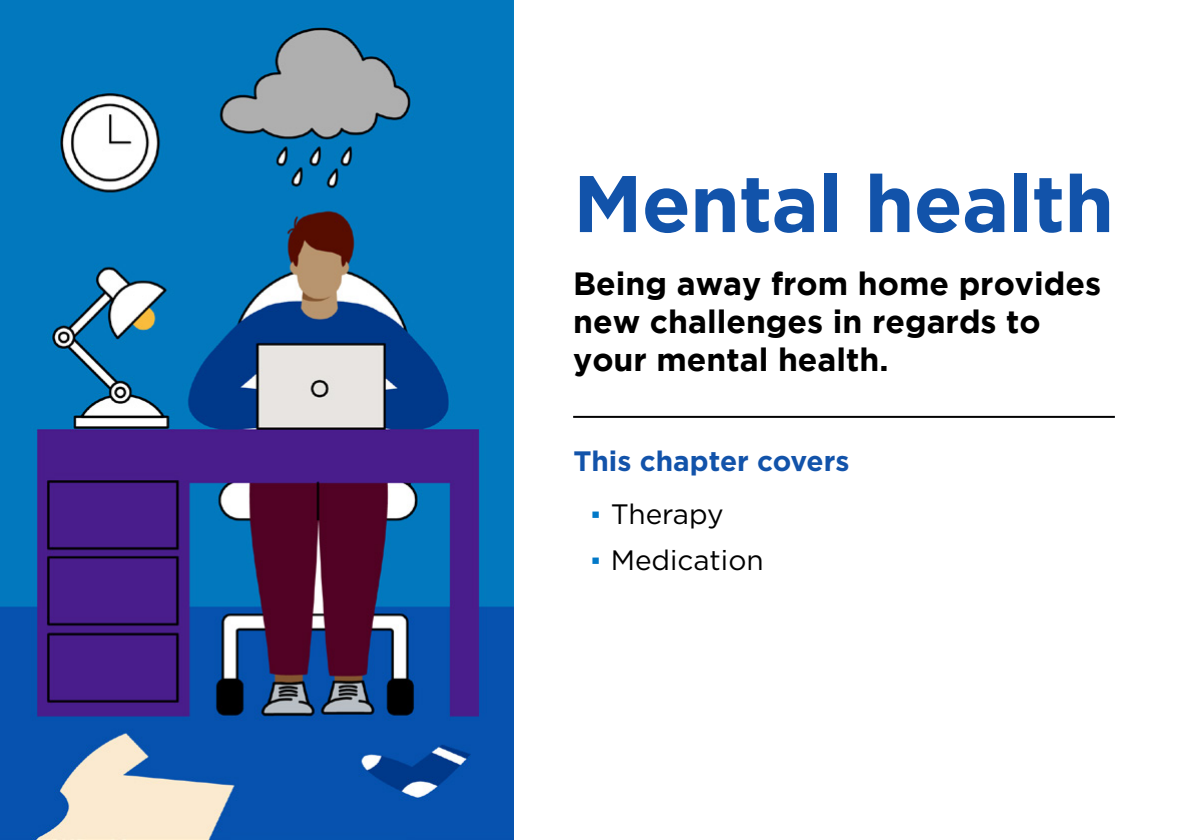
<style>
.page{position:relative;width:1191px;height:840px;background:#fff}
.page>*{position:absolute;margin:0;border:0;box-sizing:border-box;transform-origin:0 0}
.t1{font:700 80px "Gotham";letter-spacing:-.01em;color:#1253aa}
.t2{font:700 32px/38.4px "Gotham";color:#000}
.t3{font:28px "Gotham";color:#000}
.t4{font:700 28px "Gotham";color:#1253aa}
.s1{font-family:"Arial";font-weight:900;color:#0279c8}
</style>
<div class="page">
<hr style="left:573px;top:415px;width:541px;height:2px;background:#020203">
<img style="left:0;top:0;width:513px;height:838px">
<h1 class="t1" style="left:573px;top:157px;width:542px">Mental health</h1>
<h2 class="t2" style="left:573px;top:263px;width:529px">Being away from home provides new challenges in regards to your mental health.</h2>
<p class="t4" style="left:573px;top:442px;width:277px">This chapter covers</p>
<p class="t3" style="left:590px;top:496px;width:134px"><span class="s1">▪</span> Therapy</p>
<p class="t3" style="left:590px;top:541px;width:174px"><span class="s1">▪</span> Medication</p>
</div>
